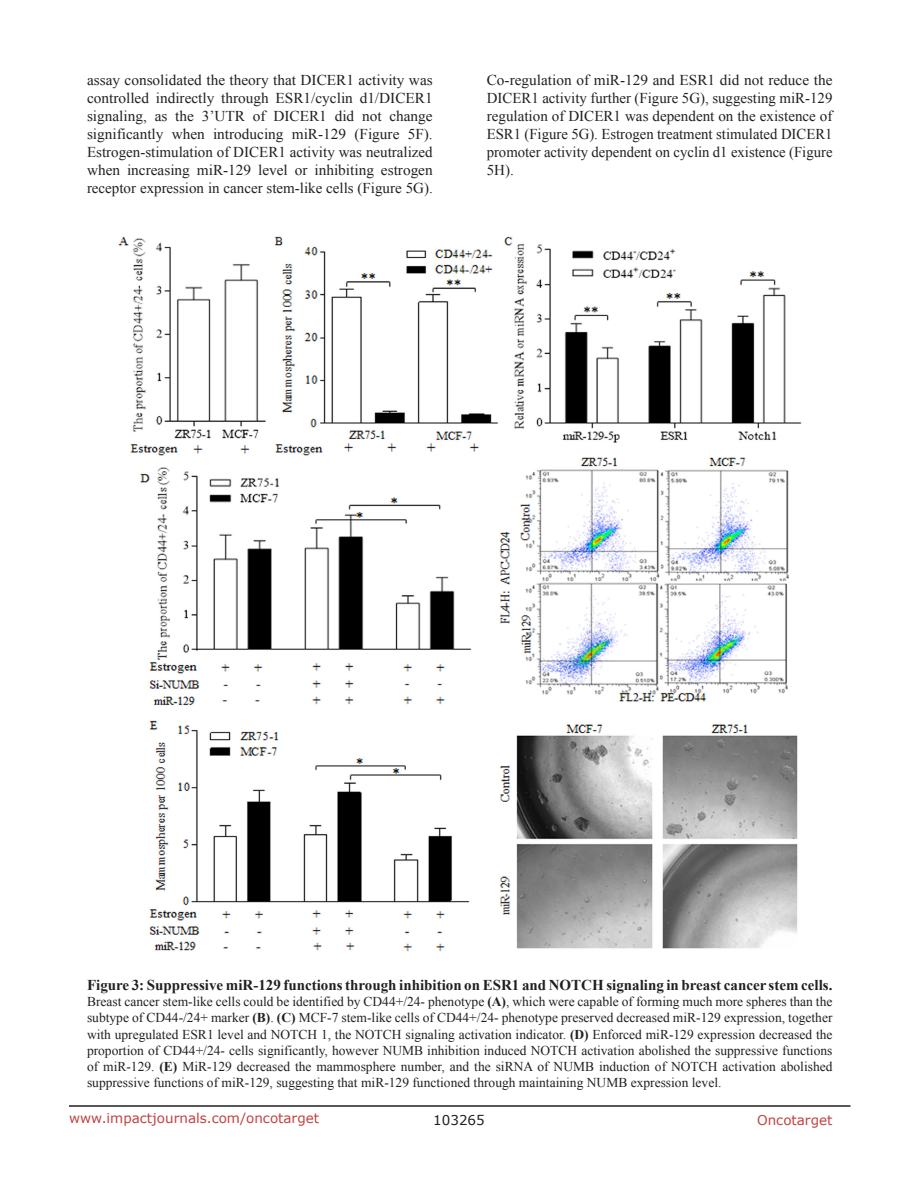
<style>
.page{position:relative;width:918px;height:1188px;background:#fff}
.page>*{position:absolute;margin:0;border:0;box-sizing:border-box;transform-origin:0 0}
.BodyText{font:15px/18px "Times New Roman";color:#231f20;text-align:justify}
.figuretext{font:700 15px "Times New Roman";color:#231f20}
.figuretext-2{font:13.5px/16.2px "Times New Roman";color:#231f20;text-align:justify}
.t1{font:13.5px "Verdana";color:#c24141}
.t2{font:13.5px "Verdana";color:#231f20}
.s1{font-weight:700}
</style>
<div class="page">
<hr style="left:69px;top:1105px;width:781px;height:2px;background:#231f20">
<img style="left:118px;top:236px;width:684px;height:716px">
<p class="BodyText" style="left:87px;top:71px;width:347px">assay consolidated the theory that DICER1 activity was controlled indirectly through ESR1/cyclin d1/DICER1 signaling, as the 3’UTR of DICER1 did not change significantly when introducing miR-129 (Figure 5F).<br>Estrogen-stimulation of DICER1 activity was neutralized when increasing miR-129 level or inhibiting estrogen receptor expression in cancer stem-like cells (Figure 5G).</p>
<p class="BodyText" style="left:487px;top:71px;width:347px">Co-regulation of miR-129 and ESR1 did not reduce the DICER1 activity further (Figure 5G), suggesting miR-129 regulation of DICER1 was dependent on the existence of ESR1 (Figure 5G). Estrogen treatment stimulated DICER1 promoter activity dependent on cyclin d1 existence (Figure 5H).</p>
<p class="figuretext" style="left:87px;top:975px;width:747px">Figure 3: Suppressive miR-129 functions through inhibition on ESR1 and NOTCH signaling in breast cancer stem cells.</p>
<p class="figuretext-2" style="left:87px;top:993px;width:747px">Breast cancer stem-like cells could be identified by CD44+/24- phenotype <span class="s1">(A)</span>, which were capable of forming much more spheres than the subtype of CD44-/24+ marker <span class="s1">(B)</span>. <span class="s1">(C)</span> MCF-7 stem-like cells of CD44+/24- phenotype preserved decreased miR-129 expression, together with upregulated ESR1 level and NOTCH 1, the NOTCH signaling activation indicator. <span class="s1">(D)</span> Enforced miR-129 expression decreased the proportion of CD44+/24- cells significantly, however NUMB inhibition induced NOTCH activation abolished the suppressive functions of miR-129. <span class="s1">(E)</span> MiR-129 decreased the mammosphere number, and the siRNA of NUMB induction of NOTCH activation abolished suppressive functions of miR-129, suggesting that miR-129 functioned through maintaining NUMB expression level.</p>
<p class="t1" style="left:69px;top:1109px;width:252px">www.impactjournals.com/oncotarget</p>
<p class="t2" style="left:433px;top:1111px;width:53px">103265</p>
<p class="t1" style="left:757px;top:1111px;width:77px">Oncotarget</p>
</div>
